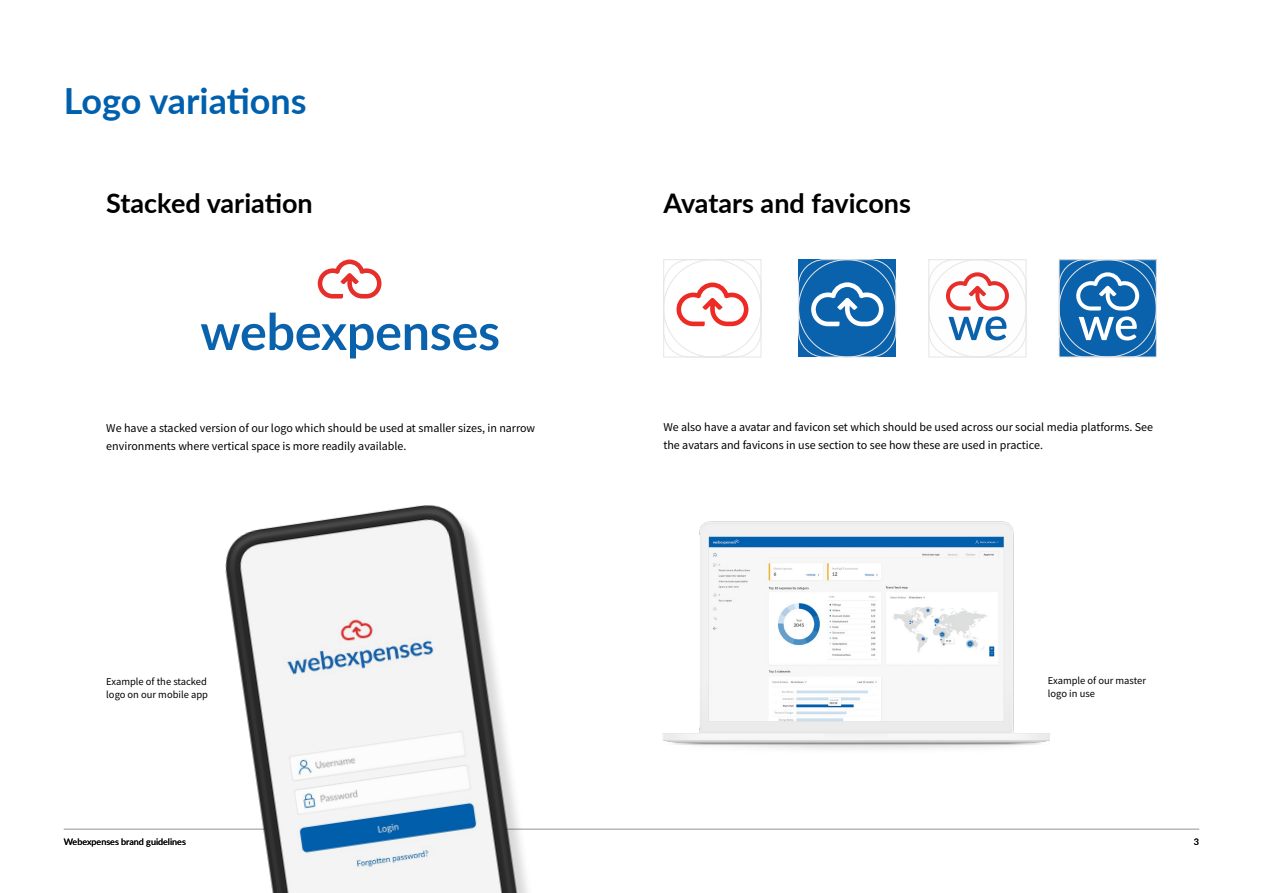
<style>
.page{position:relative;width:1263px;height:893px;background:#fff}
.page>*{position:absolute;margin:0;border:0;box-sizing:border-box;transform-origin:0 0}
.t1{font:700 36px "Lato";color:#0060ae}
.t2{font:700 27px "Lato";color:#000}
.t3{font:12px/18px "Source Sans Pro";color:#000}
.t4{font:10.5px/13.5px "Source Sans Pro";color:#000}
.t5{font:9px "Lato";color:#000}
</style>
<div class="page">
<hr style="left:64px;top:829px;width:1135px;height:1px;background:#b3b3b3">
<img style="left:167px;top:504px;width:402px;height:389px">
<img style="left:662px;top:521px;width:388px;height:228px">
<svg style="left:318px;top:260px;width:63px;height:39px"></svg>
<svg style="left:201px;top:313px;width:297px;height:45px"></svg>
<div style="left:798px;top:259px;width:98px;height:98px;background:#0a61ac"></div>
<svg style="left:811px;top:282px;width:72px;height:44px"></svg>
<div style="left:798px;top:259px;width:98px;height:98px;border:1px solid #e6e6e6;border-radius:26px"></div>
<svg style="left:676px;top:283px;width:72px;height:43px"></svg>
<div style="left:663px;top:259px;width:98px;height:98px;border:1px solid #e6e6e6"></div>
<div style="left:663px;top:259px;width:98px;height:98px;border:1px solid #e6e6e6;border-radius:26px"></div>
<svg style="left:946px;top:272px;width:63px;height:38px"></svg>
<svg style="left:948px;top:316px;width:58px;height:24px"></svg>
<div style="left:928px;top:259px;width:98px;height:98px;border:1px solid #e6e6e6"></div>
<div style="left:1059px;top:260px;width:97px;height:97px;background:#0a61ac"></div>
<svg style="left:1076px;top:272px;width:63px;height:68px"></svg>
<div style="left:1059px;top:259px;width:98px;height:98px;border:1px solid #e6e6e6"></div>
<div style="left:928px;top:259px;width:98px;height:98px;border:1px solid #e6e6e6;border-radius:26px"></div>
<div style="left:1059px;top:259px;width:98px;height:98px;border:1px solid #e6e6e6;border-radius:26px"></div>
<h1 class="t1" style="left:64px;top:74px;width:244px">Logo variations</h1>
<h2 class="t2" style="left:106px;top:183px;width:208px">Stacked variation</h2>
<h2 class="t2" style="left:663px;top:183px;width:249px">Avatars and favicons</h2>
<p class="t3" style="left:106px;top:418px;width:430px">We have a stacked version of our logo which should be used at smaller sizes, in narrow environments where vertical space is more readily available.</p>
<p class="t3" style="left:663px;top:418px;width:491px">We also have a avatar and favicon set which should be used across our social media platforms. See the avatars and favicons in use section to see how these are used in practice.</p>
<p class="t4" style="left:106px;top:675px;width:103px">Example of the stacked logo on our mobile app</p>
<p class="t4" style="left:1048px;top:674px;width:100px">Example of our master logo in use</p>
<p class="t5" style="left:64px;top:836px;width:124px">Webexpenses brand guidelines</p>
<p class="t5" style="left:1194px;top:836px;width:7px">3</p>
</div>
